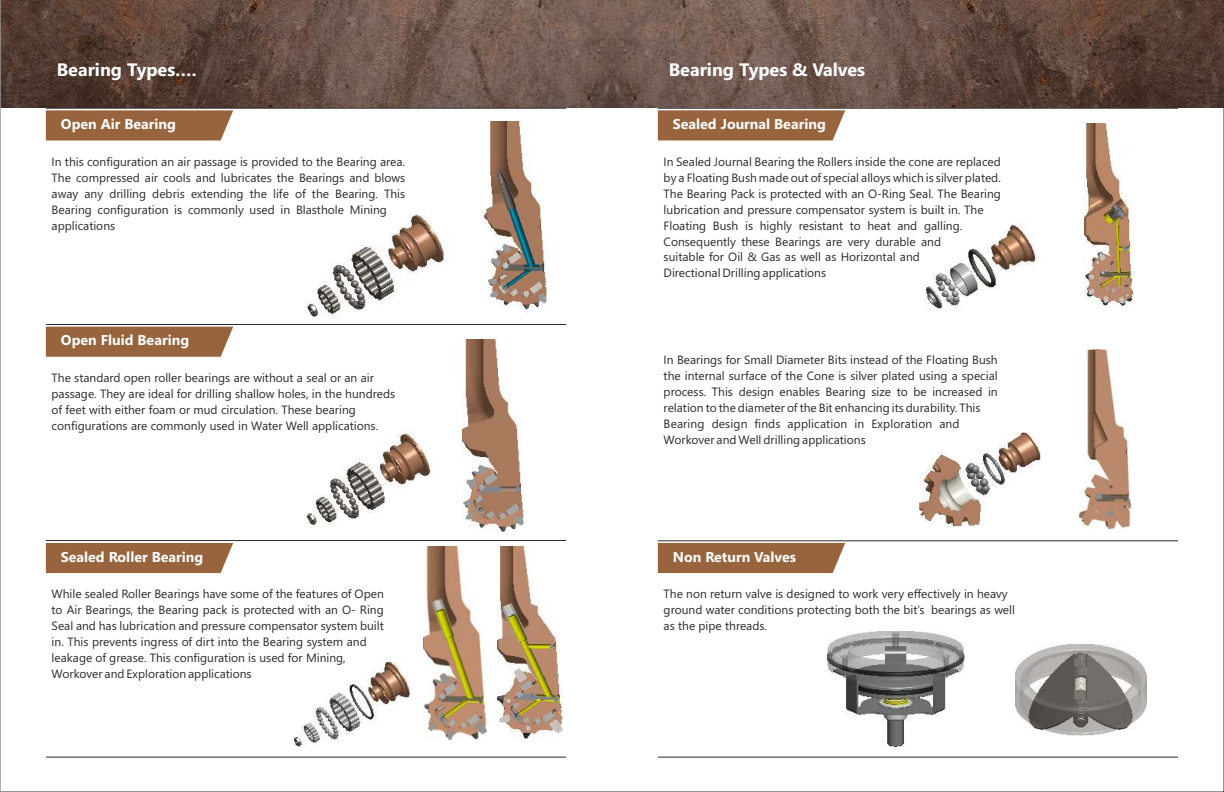
<style>
.page{position:relative;width:1224px;height:792px;background:#fff}
.page>*{position:absolute;margin:0;border:0;box-sizing:border-box;transform-origin:0 0}
.t1{font:700 18px "Segoe UI";color:#fefefe}
.t2{font:700 14.2px "Segoe UI";color:#fefefe}
.t3{font:12px/16px "Segoe UI";color:#2b2a29}
</style>
<div class="page">
<img style="left:1px;top:0;width:1223px;height:107px">
<hr style="left:0;top:0;width:1px;height:792px;background:#c5c6c6">
<hr style="left:46px;top:757px;width:520px;height:1px;background:#2b2a29">
<img style="left:294px;top:663px;width:116px;height:84px">
<img style="left:498px;top:547px;width:65px;height:192px">
<div style="left:46px;top:543px;width:187px;height:30px;background:#97643d"></div>
<img style="left:423px;top:546px;width:63px;height:193px">
<img style="left:919px;top:433px;width:122px;height:94px">
<div style="left:658px;top:110px;width:187px;height:30px;background:#97643d"></div>
<hr style="left:658px;top:108px;width:520px;height:1px;background:#2b2a29">
<img style="left:925px;top:224px;width:115px;height:85px">
<img style="left:1084px;top:123px;width:49px;height:183px">
<img style="left:1080px;top:349px;width:50px;height:179px">
<img style="left:1015px;top:644px;width:132px;height:91px">
<img style="left:828px;top:631px;width:136px;height:115px">
<div style="left:658px;top:543px;width:187px;height:30px;background:#97643d"></div>
<hr style="left:658px;top:757px;width:520px;height:1px;background:#2b2a29">
<hr style="left:658px;top:541px;width:520px;height:1px;background:#2b2a29">
<img style="left:306px;top:429px;width:127px;height:97px">
<img style="left:305px;top:214px;width:140px;height:104px">
<div style="left:46px;top:110px;width:187px;height:30px;background:#97643d"></div>
<div style="left:46px;top:327px;width:187px;height:30px;background:#97643d"></div>
<hr style="left:46px;top:324px;width:520px;height:1px;background:#2b2a29">
<hr style="left:46px;top:108px;width:520px;height:1px;background:#2b2a29">
<img style="left:481px;top:122px;width:67px;height:189px">
<img style="left:462px;top:340px;width:62px;height:191px">
<hr style="left:46px;top:540px;width:520px;height:1px;background:#2b2a29">
<h1 class="t1" style="left:57px;top:63px;width:141px">Bearing Types….</h1>
<p class="t2" style="left:61px;top:119px;width:117px">Open Air Bearing</p>
<p class="t3" style="left:52px;top:155px;width:355px">In this configuration an air passage is provided to the Bearing area.<br>The compressed air cools and lubricates the Bearings and blows away any drilling debris extending the life of the Bearing. This Bearing configuration is commonly used in Blasthole Mining applications</p>
<p class="t2" style="left:61px;top:335px;width:130px">Open Fluid Bearing</p>
<p class="t3" style="left:52px;top:371px;width:345px">The standard open roller bearings are without a seal or an air passage. They are ideal for drilling shallow holes, in the hundreds of feet with either foam or mud circulation. These bearing configurations are commonly used in Water Well applications.</p>
<p class="t2" style="left:61px;top:551px;width:144px">Sealed Roller Bearing</p>
<p class="t3" style="left:52px;top:587px;width:334px">While sealed Roller Bearings have some of the features of Open to Air Bearings, the Bearing pack is protected with an O- Ring Seal and has lubrication and pressure compensator system built in. This prevents ingress of dirt into the Bearing system and leakage of grease. This configuration is used for Mining, Workover and Exploration applications</p>
<h1 class="t1" style="left:669px;top:63px;width:198px">Bearing Types &amp; Valves</h1>
<p class="t2" style="left:673px;top:119px;width:155px">Sealed Journal Bearing</p>
<p class="t3" style="left:664px;top:155px;width:339px">In Sealed Journal Bearing the Rollers inside the cone are replaced by a Floating Bush made out of special alloys which is silver plated.<br>The Bearing Pack is protected with an O-Ring Seal. The Bearing lubrication and pressure compensator system is built in. The Floating Bush is highly resistant to heat and galling.<br>Consequently these Bearings are very durable and<br>suitable for Oil &amp; Gas as well as Horizontal and<br>Directional Drilling applications</p>
<p class="t3" style="left:664px;top:353px;width:336px">In Bearings for Small Diameter Bits instead of the Floating Bush the internal surface of the Cone is silver plated using a special process. This design enables Bearing size to be increased in relation to the diameter of the Bit enhancing its durability. This Bearing design finds application in Exploration and Workover and Well drilling applications</p>
<p class="t2" style="left:673px;top:551px;width:125px">Non Return Valves</p>
<p class="t3" style="left:664px;top:587px;width:353px">The non return valve is designed to work very effectively in heavy ground water conditions protecting both the bit’s bearings as well as the pipe threads.</p>
</div>
